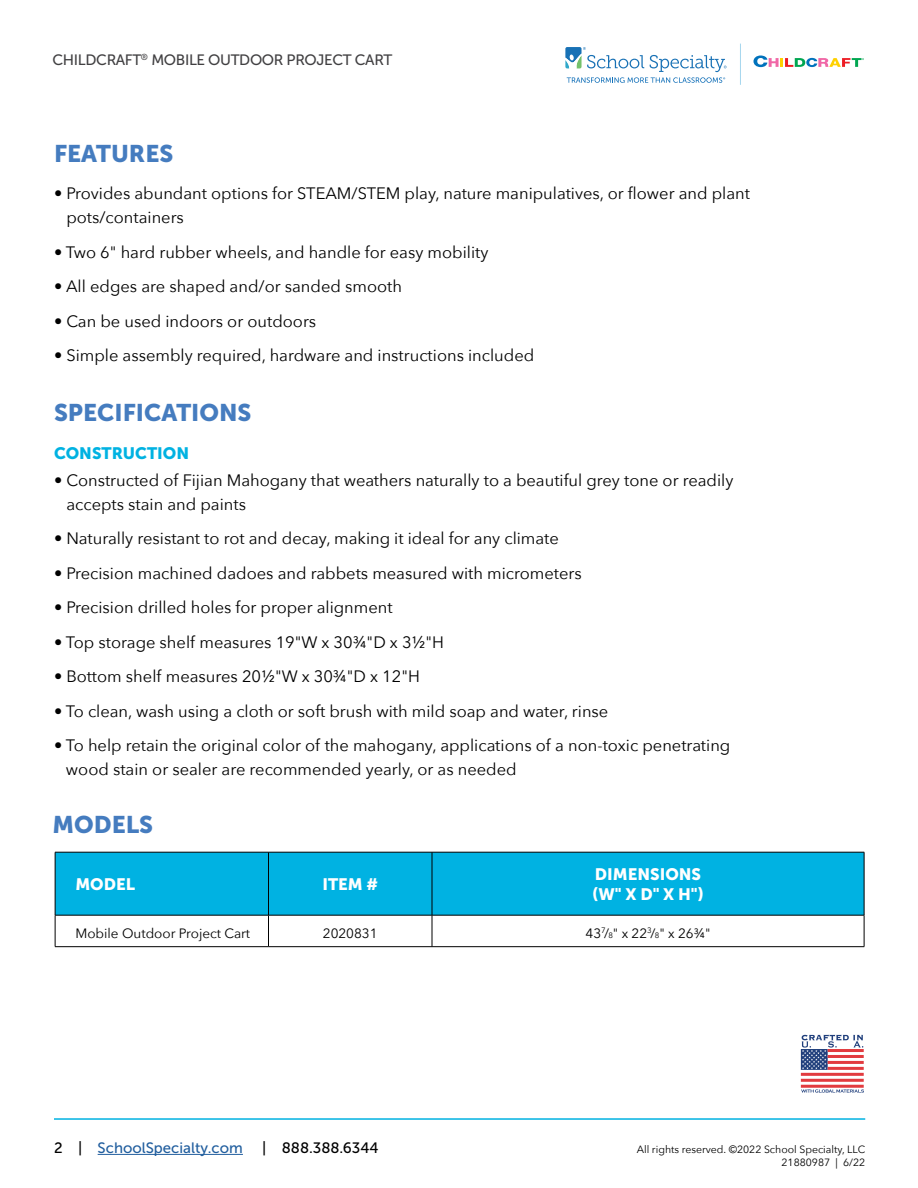
<style>
.page{position:relative;width:918px;height:1188px;background:#fff}
.page>*{position:absolute;margin:0;border:0;box-sizing:border-box;transform-origin:0 0}
.t1{font:24px "Museo Sans 900";color:#457cbf}
.t2{font:16.5px/24px "Avenir Next";color:#000}
.t3{font:16.5px/19.5px "Museo Sans 900";color:#fff}
.t4{font:16.5px "Museo Sans 900";color:#00b2e2}
.t5{font:15px "Museo Sans 500";letter-spacing:-.025em;color:#414042}
.t6{font:15px "Museo Sans 500";color:#215e9e}
.t7{font:15px "Museo Sans 500";color:#000}
.t8{font:13.5px "Avenir Next";color:#000}
.t9{font:10.5px/13.5px "Avenir Next";color:#000;text-align:right}
.s1{font-size:7.8px}
.s2{color:#000}
</style>
<div class="page">
<hr style="left:98px;top:1154px;width:145px;height:1px;background:#215e9e">
<hr style="left:54px;top:1118px;width:811px;height:2px;background:#00b2e2">
<hr style="left:740px;top:44px;width:1px;height:41px;background:#a5d6ee">
<svg style="left:565px;top:47px;width:162px;height:36px"></svg>
<svg style="left:753px;top:56px;width:111px;height:11px"></svg>
<div style="left:56px;top:853px;width:808px;height:62px;background:#00b2e2"></div>
<hr style="left:55px;top:915px;width:1px;height:31px;background:#000">
<hr style="left:268px;top:915px;width:1px;height:31px;background:#000">
<hr style="left:432px;top:915px;width:1px;height:31px;background:#000">
<hr style="left:864px;top:915px;width:1px;height:31px;background:#000">
<hr style="left:55px;top:946px;width:214px;height:1px;background:#000">
<hr style="left:268px;top:946px;width:164px;height:1px;background:#000">
<hr style="left:432px;top:946px;width:432px;height:1px;background:#000">
<hr style="left:55px;top:852px;width:214px;height:1px;background:#000">
<hr style="left:55px;top:852px;width:1px;height:63px;background:#000">
<hr style="left:268px;top:852px;width:164px;height:1px;background:#000">
<hr style="left:268px;top:852px;width:1px;height:63px;background:#000">
<hr style="left:432px;top:852px;width:432px;height:1px;background:#000">
<hr style="left:432px;top:852px;width:1px;height:63px;background:#000">
<hr style="left:864px;top:852px;width:1px;height:63px;background:#000">
<hr style="left:55px;top:915px;width:214px;height:1px;background:#000">
<hr style="left:268px;top:915px;width:164px;height:1px;background:#000">
<hr style="left:432px;top:915px;width:432px;height:1px;background:#000">
<svg style="left:801px;top:1089px;width:63px;height:4px"></svg>
<hr style="left:828px;top:1049px;width:36px;height:3px;background:#e23b3f">
<hr style="left:828px;top:1055px;width:36px;height:3px;background:#e23b3f">
<hr style="left:828px;top:1061px;width:36px;height:3px;background:#e23b3f">
<hr style="left:828px;top:1067px;width:36px;height:3px;background:#e23b3f">
<hr style="left:801px;top:1073px;width:63px;height:3px;background:#e23b3f">
<hr style="left:801px;top:1079px;width:63px;height:3px;background:#e23b3f">
<hr style="left:801px;top:1085px;width:63px;height:3px;background:#e23b3f">
<svg style="left:801px;top:1035px;width:62px;height:35px"></svg>
<p class="t5" style="left:53px;top:52px;width:341px">CHILDCRAFT<sup>®</sup> MOBILE OUTDOOR PROJECT CART</p>
<h1 class="t1" style="left:54px;top:140px;width:121px">FEATURES</h1>
<p class="t2" style="left:66px;top:181px;width:685px;text-indent:-12px">• Provides abundant options for STEAM/STEM play, nature manipulatives, or flower and plant pots/containers</p>
<p class="t2" style="left:54px;top:239px;width:436px">• Two 6" hard rubber wheels, and handle for easy mobility</p>
<p class="t2" style="left:54px;top:274px;width:350px">• All edges are shaped and/or sanded smooth</p>
<p class="t2" style="left:54px;top:308px;width:264px">• Can be used indoors or outdoors</p>
<p class="t2" style="left:54px;top:343px;width:482px">• Simple assembly required, hardware and instructions included</p>
<h1 class="t1" style="left:54px;top:399px;width:199px">SPECIFICATIONS</h1>
<p class="t4" style="left:54px;top:444px;width:137px">CONSTRUCTION</p>
<p class="t2" style="left:66px;top:467px;width:669px;text-indent:-12px">• Constructed of Fijian Mahogany that weathers naturally to a beautiful grey tone or readily accepts stain and paints</p>
<p class="t2" style="left:54px;top:526px;width:506px">• Naturally resistant to rot and decay, making it ideal for any climate</p>
<p class="t2" style="left:54px;top:560px;width:529px">• Precision machined dadoes and rabbets measured with micrometers</p>
<p class="t2" style="left:54px;top:595px;width:340px">• Precision drilled holes for proper alignment</p>
<p class="t2" style="left:54px;top:629px;width:392px">• Top storage shelf measures 19"W x 30¾"D x 3½"H</p>
<p class="t2" style="left:54px;top:664px;width:367px">• Bottom shelf measures 20½"W x 30¾"D x 12"H</p>
<p class="t2" style="left:54px;top:698px;width:556px">• To clean, wash using a cloth or soft brush with mild soap and water, rinse</p>
<p class="t2" style="left:66px;top:733px;width:666px;text-indent:-12px">• To help retain the original color of the mahogany, applications of a non-toxic penetrating wood stain or sealer are recommended yearly, or as needed</p>
<h1 class="t1" style="left:52px;top:810px;width:102px">MODELS</h1>
<p class="t3" style="left:75px;top:874px;width:61px">MODEL</p>
<p class="t3" style="left:322px;top:874px;width:57px">ITEM #</p>
<p class="t3" style="left:592px;top:865px;width:113px">DIMENSIONS (W" X D" X H")</p>
<p class="t8" style="left:75px;top:922px;width:176px">Mobile Outdoor Project Cart</p>
<p class="t8" style="left:323px;top:922px;width:56px">2020831</p>
<p class="t8" style="left:586px;top:922px;width:127px">43<sup>7</sup>/<span class="s1">8</span>" x 22<sup>3</sup>/<span class="s1">8</span>" x 26¾"</p>
<p class="t6" style="left:54px;top:1140px;width:190px"><span class="s2">2 |</span> SchoolSpecialty.com</p>
<p class="t7" style="left:262px;top:1140px;width:118px">| 888.388.6344</p>
<p class="t9" style="left:637px;top:1142px;width:230px">All rights reserved. ©2022 School Specialty, LLC<br>21880987 | 6/22</p>
</div>
